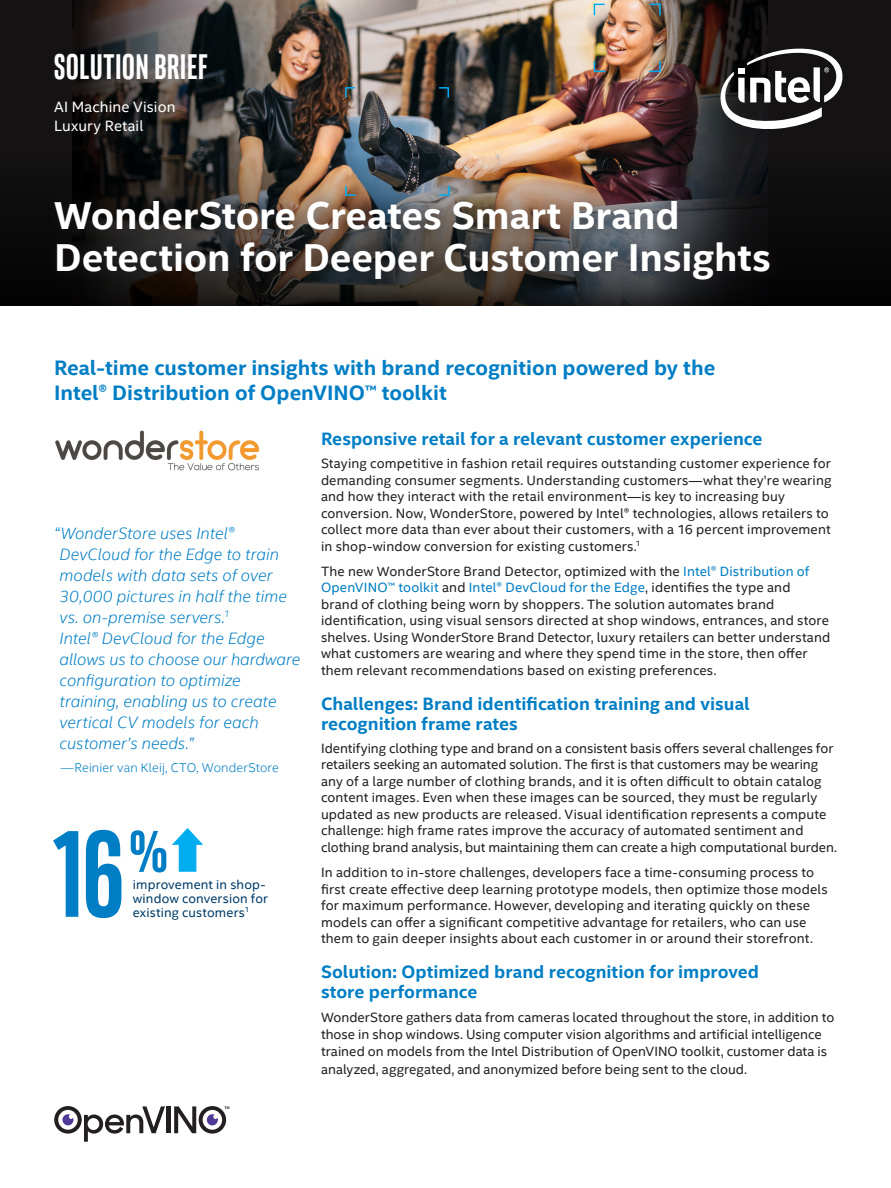
<style>
.page{position:relative;width:891px;height:1188px;background:#fff}
.page>*{position:absolute;margin:0;border:0;box-sizing:border-box;transform-origin:0 0}
.Lgl_-_Footnotes_and{font:700 124.2px "Intel Clear Pro";color:#007ec5}
.Lgl_-_Footnotes_and-2{font:700 59.4px "Intel Clear Pro";color:#007ec5}
.Main_Title{font:700 39px/42px "Intel Clear";letter-spacing:-.005em;color:#fff}
.t1{font:700 36px "Intel Clear Pro";letter-spacing:.025em;color:#fff}
.ProdName_-_Product_N{font:700 21px/25.2px "Intel Clear";color:#007ec5}
.CopyHeaderBlue{font:700 18px/19.5px "Intel Clear";color:#007ec5}
.BulletPoints{font:italic 300 16.5px/21px "Intel Clear";color:#007ec5}
.Mini_Header{font:15px "Intel Clear";letter-spacing:.005em;color:#fff}
.MainCopy___Caption{font:13.5px/16.5px "Intel Clear";letter-spacing:.01em;color:#231f20}
.Lgl_-_Footnotes_and-3{font:12.9px/13.8px "Intel Clear";letter-spacing:.015em;color:#003d6a}
.BulletPoints-2{font:300 12.75px "Intel Clear";letter-spacing:.01em;color:#007ec5}
.s1{color:#007ec5}
</style>
<div class="page">
<img style="left:55px;top:430px;width:205px;height:41px">
<hr style="left:167px;top:1106px;width:4px;height:27px;background:#231f20">
<svg style="left:54px;top:1106px;width:111px;height:36px"></svg>
<svg style="left:174px;top:1106px;width:55px;height:28px"></svg>
<div style="left:179px;top:838px;width:17px;height:34px;background:#00aeef"></div>
<svg style="left:172px;top:828px;width:31px;height:17px"></svg>
<img style="left:305px;top:1px;width:348px;height:153px">
<svg style="left:0;top:0;width:305px;height:154px;background:#36312f"></svg>
<svg style="left:653px;top:0;width:238px;height:154px;background:#271e1d"></svg>
<svg style="left:0;top:154px;width:891px;height:151px;background:#2a231f"></svg>
<svg style="left:594px;top:4px;width:11px;height:11px"></svg>
<svg style="left:650px;top:4px;width:11px;height:11px"></svg>
<svg style="left:594px;top:61px;width:11px;height:11px"></svg>
<svg style="left:649px;top:61px;width:12px;height:11px"></svg>
<svg style="left:345px;top:186px;width:11px;height:2px"></svg>
<svg style="left:345px;top:87px;width:10px;height:11px"></svg>
<svg style="left:439px;top:87px;width:10px;height:11px"></svg>
<svg style="left:439px;top:186px;width:11px;height:2px"></svg>
<div style="left:43px;top:188px;width:743px;height:108px;background:#231f20;opacity:.6"></div>
<svg style="left:718px;top:42px;width:127px;height:90px"></svg>
<h3 class="t1" style="left:54px;top:44px;width:155px">SOLUTION BRIEF</h3>
<p class="Mini_Header" style="left:54px;top:96px;width:123px">AI Machine Vision</p>
<p class="Mini_Header" style="left:54px;top:116px;width:91px">Luxury Retail</p>
<p class="Main_Title" style="left:54px;top:193px;width:718px">WonderStore Creates Smart Brand<br>Detection for Deeper Customer Insights</p>
<p class="ProdName_-_Product_N" style="left:54px;top:354px;width:663px">Real-time customer insights with brand recognition powered by the<br>Intel® Distribution of OpenVINO™ toolkit</p>
<p class="BulletPoints" style="left:60px;top:522px;width:242px;text-indent:-5px">“WonderStore uses Intel®<br>DevCloud for the Edge to train models with data sets of over<br>30,000 pictures in half the time vs. on-premise servers.<sup>1<br></sup>Intel® DevCloud for the Edge allows us to choose our hardware configuration to optimize training, enabling us to create vertical CV models for each customer’s needs.”</p>
<p class="BulletPoints-2" style="left:61px;top:759px;width:220px">—Reinier van Kleij, CTO, WonderStore</p>
<p class="Lgl_-_Footnotes_and" style="left:54px;top:796px;width:71px">16</p>
<p class="Lgl_-_Footnotes_and-2" style="left:130px;top:814px;width:39px">%</p>
<p class="Lgl_-_Footnotes_and-3" style="left:133px;top:877px;width:137px">improvement in shop&shy;window conversion for existing customers<sup>1</sup></p>
<p class="CopyHeaderBlue" style="left:321px;top:428px;width:443px">Responsive retail for a relevant customer experience</p>
<p class="MainCopy___Caption" style="left:321px;top:455px;width:512px">Staying competitive in fashion retail requires outstanding customer experience for demanding consumer segments. Understanding customers—what they’re wearing and how they interact with the retail environment—is key to increasing buy conversion. Now, WonderStore, powered by Intel® technologies, allows retailers to collect more data than ever about their customers, with a 16 percent improvement in shop-window conversion for existing customers.<sup>1</sup></p>
<p class="MainCopy___Caption" style="left:321px;top:563px;width:511px">The new WonderStore Brand Detector, optimized with the <span class="s1">Intel® Distribution of OpenVINO™ toolkit</span> and <span class="s1">Intel® DevCloud for the Edge</span>, identifies the type and brand of clothing being worn by shoppers. The solution automates brand identification, using visual sensors directed at shop windows, entrances, and store shelves. Using WonderStore Brand Detector, luxury retailers can better understand what customers are wearing and where they spend time in the store, then offer them relevant recommendations based on existing preferences.</p>
<p class="CopyHeaderBlue" style="left:321px;top:694px;width:430px">Challenges: Brand identification training and visual recognition frame rates</p>
<p class="MainCopy___Caption" style="left:321px;top:740px;width:518px">Identifying clothing type and brand on a consistent basis offers several challenges for retailers seeking an automated solution. The first is that customers may be wearing any of a large number of clothing brands, and it is often difficult to obtain catalog content images. Even when these images can be sourced, they must be regularly updated as new products are released. Visual identification represents a compute challenge: high frame rates improve the accuracy of automated sentiment and clothing brand analysis, but maintaining them can create a high computational burden.</p>
<p class="MainCopy___Caption" style="left:321px;top:864px;width:508px">In addition to in-store challenges, developers face a time-consuming process to first create effective deep learning prototype models, then optimize those models for maximum performance. However, developing and iterating quickly on these models can offer a significant competitive advantage for retailers, who can use them to gain deeper insights about each customer in or around their storefront.</p>
<p class="CopyHeaderBlue" style="left:321px;top:962px;width:439px">Solution: Optimized brand recognition for improved store performance</p>
<p class="MainCopy___Caption" style="left:321px;top:1008px;width:515px;line-height:17.2px">WonderStore gathers data from cameras located throughout the store, in addition to those in shop windows. Using computer vision algorithms and artificial intelligence trained on models from the Intel Distribution of OpenVINO toolkit, customer data is analyzed, aggregated, and anonymized before being sent to the cloud.</p>
</div>
